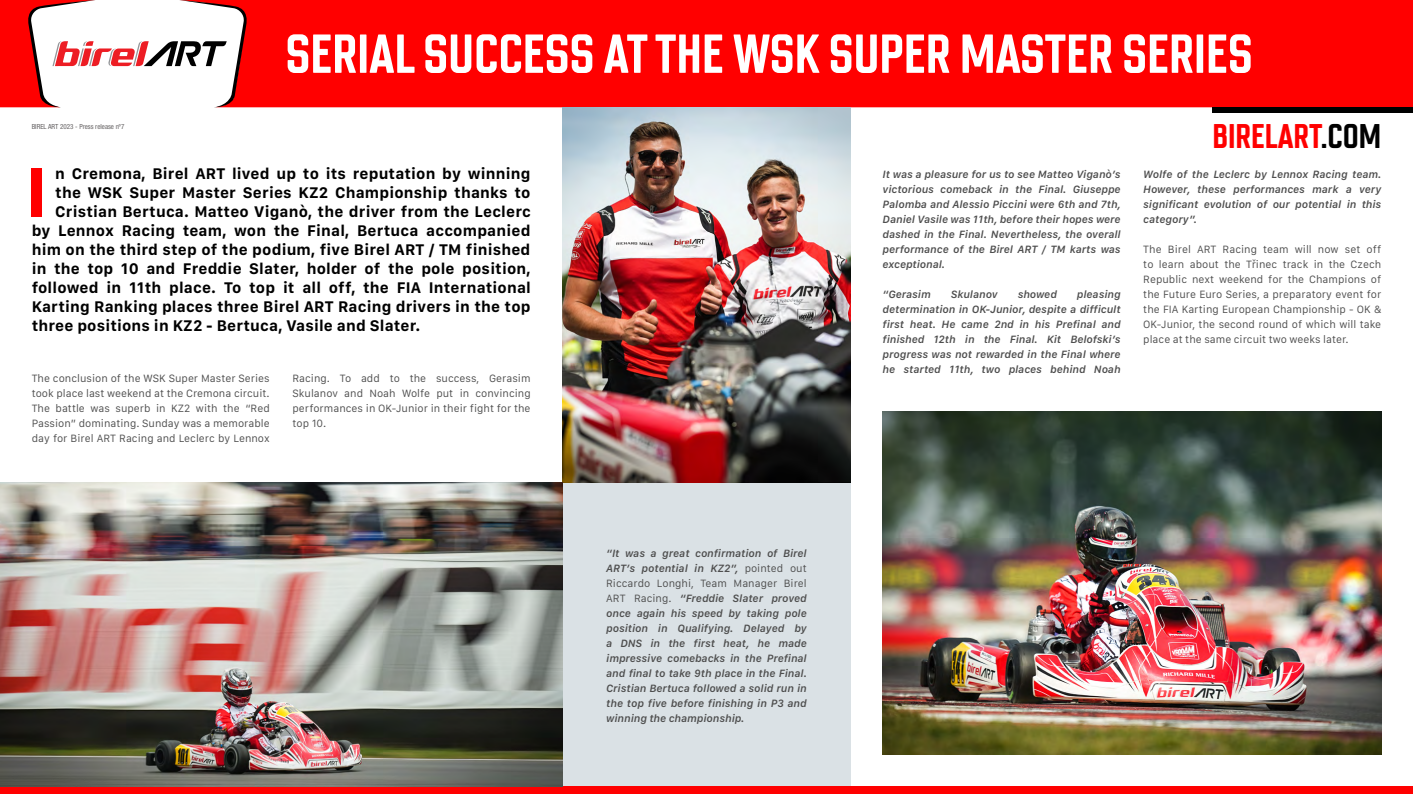
<style>
.page{position:relative;width:1413px;height:794px;background:#fff}
.page>*{position:absolute;margin:0;border:0;box-sizing:border-box;transform-origin:0 0}
.t1{font:700 73px "San Francisco Text";color:#f00}
.t2{font:700 54.7px "Chromoxome Pro";color:#fff}
.t3{font:700 34.2px "Chromoxome Pro";color:#f00}
.t4{font:700 16px "San Francisco Text";letter-spacing:.01em;color:#000}
.t5{font:italic 600 11px/15px "San Francisco Text";color:#4e4e4e;text-align:justify}
.t6{font:11px/15px "San Francisco Text";color:#4e4e4e;text-align:justify}
.t7{font:condensed 7px "Helvetica Neue LT Pro";color:#656263}
.s1{font-weight:400;font-style:normal}
.s2{color:#000}
</style>
<div class="page">
<div style="left:562px;top:482px;width:289px;height:304px;background:#dae1e5"></div>
<div style="left:0;top:786px;width:1413px;height:8px;background:#f00"></div>
<div style="left:249px;top:0;width:1164px;height:107px;background:#f00"></div>
<svg style="left:0;top:0;width:249px;height:107px"></svg>
<div style="left:1212px;top:107px;width:201px;height:6px;background:#000"></div>
<img style="left:882px;top:411px;width:499px;height:344px">
<img style="left:562px;top:107px;width:289px;height:375px">
<img style="left:0;top:482px;width:562px;height:304px">
<h2 class="t2" style="left:285px;top:22px;width:969px">SERIAL SUCCESS AT THE WSK SUPER MASTER SERIES</h2>
<p class="t7" style="left:32px;top:122px;width:94px">BIREL ART 2023 - Press release nº7</p>
<h1 class="t1" style="left:26px;top:147px;width:24px">I</h1>
<h3 class="t4" style="left:55px;top:164px;width:477px">n Cremona, Birel ART lived up to its reputation by winning</h3>
<h3 class="t4" style="left:55px;top:183px;width:477px">the WSK Super Master Series KZ2 Championship thanks to</h3>
<h3 class="t4" style="left:55px;top:202px;width:477px">Cristian Bertuca. Matteo Viganò, the driver from the Leclerc</h3>
<h3 class="t4" style="left:32px;top:221px;width:500px">by Lennox Racing team, won the Final, Bertuca accompanied</h3>
<h3 class="t4" style="left:32px;top:240px;width:500px">him on the third step of the podium, five Birel ART / TM finished</h3>
<h3 class="t4" style="left:32px;top:259px;width:500px">in the top 10 and Freddie Slater, holder of the pole position,</h3>
<h3 class="t4" style="left:32px;top:278px;width:501px">followed in 11th place. To top it all off, the FIA International</h3>
<h3 class="t4" style="left:32px;top:296px;width:500px">Karting Ranking places three Birel ART Racing drivers in the top</h3>
<h3 class="t4" style="left:32px;top:315px;width:390px">three positions in KZ2 - Bertuca, Vasile and Slater.</h3>
<p class="t6" style="left:32px;top:371px;width:240px">The conclusion of the WSK Super Master Series took place last weekend at the Cremona circuit.<br>The battle was superb in KZ2 with the “Red Passion” dominating. Sunday was a memorable day for Birel ART Racing and Leclerc by Lennox</p>
<p class="t6" style="left:292px;top:371px;width:240px">Racing. To add to the success, Gerasim Skulanov and Noah Wolfe put in convincing performances in OK-Junior in their fight for the top 10.</p>
<p class="t5" style="left:606px;top:545px;width:202px">“It was a great confirmation of Birel ART’s potential in KZ2”, <span class="s1">pointed out Riccardo Longhi, Team Manager Birel ART Racing.</span> “Freddie Slater proved once again his speed by taking pole position in Qualifying. Delayed by a DNS in the first heat, he made impressive comebacks in the Prefinal and final to take 9th place in the Final.<br>Cristian Bertuca followed a solid run in the top five before finishing in P3 and winning the championship.</p>
<p class="t5" style="left:882px;top:167px;width:239px">It was a pleasure for us to see Matteo Viganò’s victorious comeback in the Final. Giuseppe Palomba and Alessio Piccini were 6th and 7th, Daniel Vasile was 11th, before their hopes were dashed in the Final. Nevertheless, the overall performance of the Birel ART / TM karts was exceptional.</p>
<p class="t5" style="left:882px;top:287px;width:50px">“Gerasim</p>
<p class="t5" style="left:951px;top:287px;width:48px">Skulanov</p>
<p class="t5" style="left:1017px;top:287px;width:41px">showed</p>
<p class="t5" style="left:882px;top:287px;width:239px;text-indent:194px">pleasing determination in OK-Junior, despite a difficult first heat. He came 2nd in his Prefinal and finished 12th in the Final. Kit Belofski’s progress was not rewarded in the Final where he started 11th, two places behind Noah</p>
<h3 class="t3" style="left:1212px;top:116px;width:170px">BIRELART<span class="s2">.COM</span></h3>
<p class="t5" style="left:1143px;top:167px;width:239px">Wolfe of the Leclerc by Lennox Racing team.<br>However, these performances mark a very significant evolution of our potential in this category”.</p>
<p class="t6" style="left:1143px;top:243px;width:239px">The Birel ART Racing team will now set off to learn about the Třinec track in the Czech Republic next weekend for the Champions of the Future Euro Series, a preparatory event for the FIA Karting European Championship - OK &amp; OK-Junior, the second round of which will take place at the same circuit two weeks later.</p>
</div>
